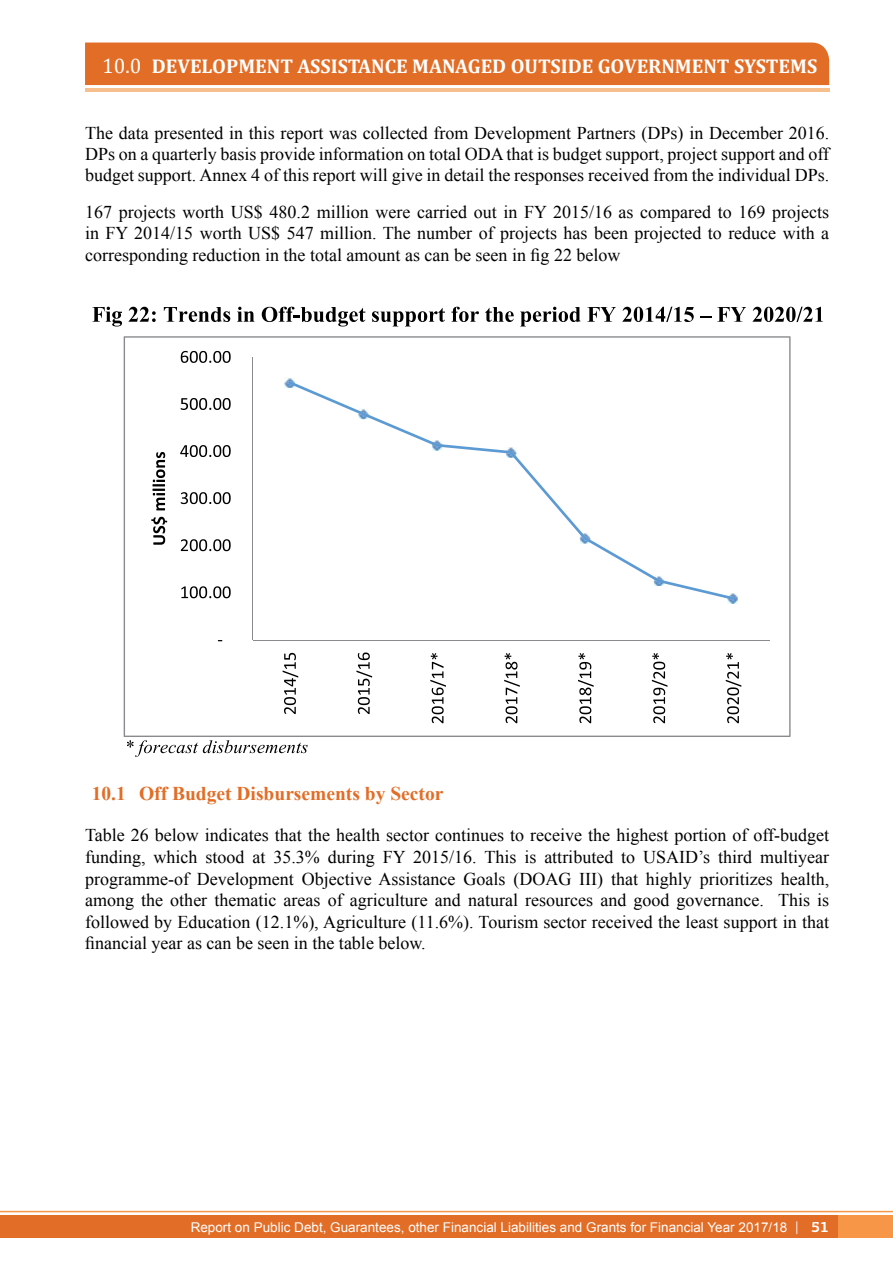
<style>
.page{position:relative;width:893px;height:1263px;background:#fff}
.page>*{position:absolute;margin:0;border:0;box-sizing:border-box;transform-origin:0 0}
.t1{font:700 19.95px "Cambria";color:#fff}
.t2{font:700 19.5px "Times New Roman";color:#e26d26}
.t3{font:18px/21.6px "Times New Roman";color:#000;text-align:justify}
.t4{font:13.5px "Arial";color:#fff}
.s1{font-weight:400;font-size:21px}
.s2{font-family:"PF Centro Slab Pro";font-size:15px}
.s3{font-family:"PF Centro Slab Pro";font-weight:700;font-size:15px}
</style>
<div class="page">
<div style="left:0;top:1215px;width:893px;height:22px;background:#e26d26"></div>
<hr style="left:0;top:1211px;width:893px;height:1px;background:#f89648">
<div style="left:837px;top:1215px;width:56px;height:22px;background:#f89648"></div>
<hr style="left:85px;top:89px;width:744px;height:3px;background:#f8bf8e">
<div style="left:85px;top:43px;width:744px;height:42px;background:#e26d26"></div>
<svg style="left:92px;top:307px;width:30px;height:19px"></svg>
<svg style="left:129px;top:307px;width:27px;height:15px"></svg>
<svg style="left:164px;top:307px;width:66px;height:15px"></svg>
<svg style="left:237px;top:307px;width:18px;height:15px"></svg>
<svg style="left:262px;top:307px;width:103px;height:19px"></svg>
<svg style="left:372px;top:308px;width:73px;height:18px"></svg>
<svg style="left:451px;top:307px;width:28px;height:15px"></svg>
<svg style="left:485px;top:307px;width:29px;height:15px"></svg>
<svg style="left:520px;top:307px;width:61px;height:19px"></svg>
<svg style="left:587px;top:307px;width:29px;height:15px"></svg>
<svg style="left:622px;top:307px;width:72px;height:15px"></svg>
<svg style="left:717px;top:307px;width:29px;height:15px"></svg>
<svg style="left:753px;top:307px;width:70px;height:15px"></svg>
<svg style="left:127px;top:740px;width:181px;height:17px"></svg>
<svg style="left:124px;top:336px;width:667px;height:401px"></svg>
<p class="t1" style="left:102px;top:54px;width:716px"><span class="s1">10.0</span> DEVELOPMENT ASSISTANCE MANAGED OUTSIDE GOVERNMENT SYSTEMS</p>
<p class="t3" style="left:85px;top:123px;width:746px;line-height:20.7px">The data presented in this report was collected from Development Partners (DPs) in December 2016.<br>DPs on a quarterly basis provide information on total ODA that is budget support, project support and off budget support. Annex 4 of this report will give in detail the responses received from the individual DPs.</p>
<p class="t3" style="left:85px;top:200px;width:746px">167 projects worth US$ 480.2 million were carried out in FY 2015/16 as compared to 169 projects in FY 2014/15 worth US$ 547 million. The number of projects has been projected to reduce with a corresponding reduction in the total amount as can be seen in fig 22 below</p>
<p class="t2" style="left:92px;top:780px;width:353px">10.1 Off Budget Disbursements by Sector</p>
<p class="t3" style="left:85px;top:824px;width:746px">Table 26 below indicates that the health sector continues to receive the highest portion of off-budget funding, which stood at 35.3% during FY 2015/16. This is attributed to USAID’s third multiyear programme-of Development Objective Assistance Goals (DOAG III) that highly prioritizes health, among the other thematic areas of agriculture and natural resources and good governance. This is followed by Education (12.1%), Agriculture (11.6%). Tourism sector received the least support in that financial year as can be seen in the table below.</p>
<p class="t4" style="left:191px;top:1218px;width:640px">Report on Public Debt, Guarantees, other Financial Liabilities and Grants for Financial Year 2017/18 <span class="s2">|</span> <span class="s3">51</span></p>
</div>
